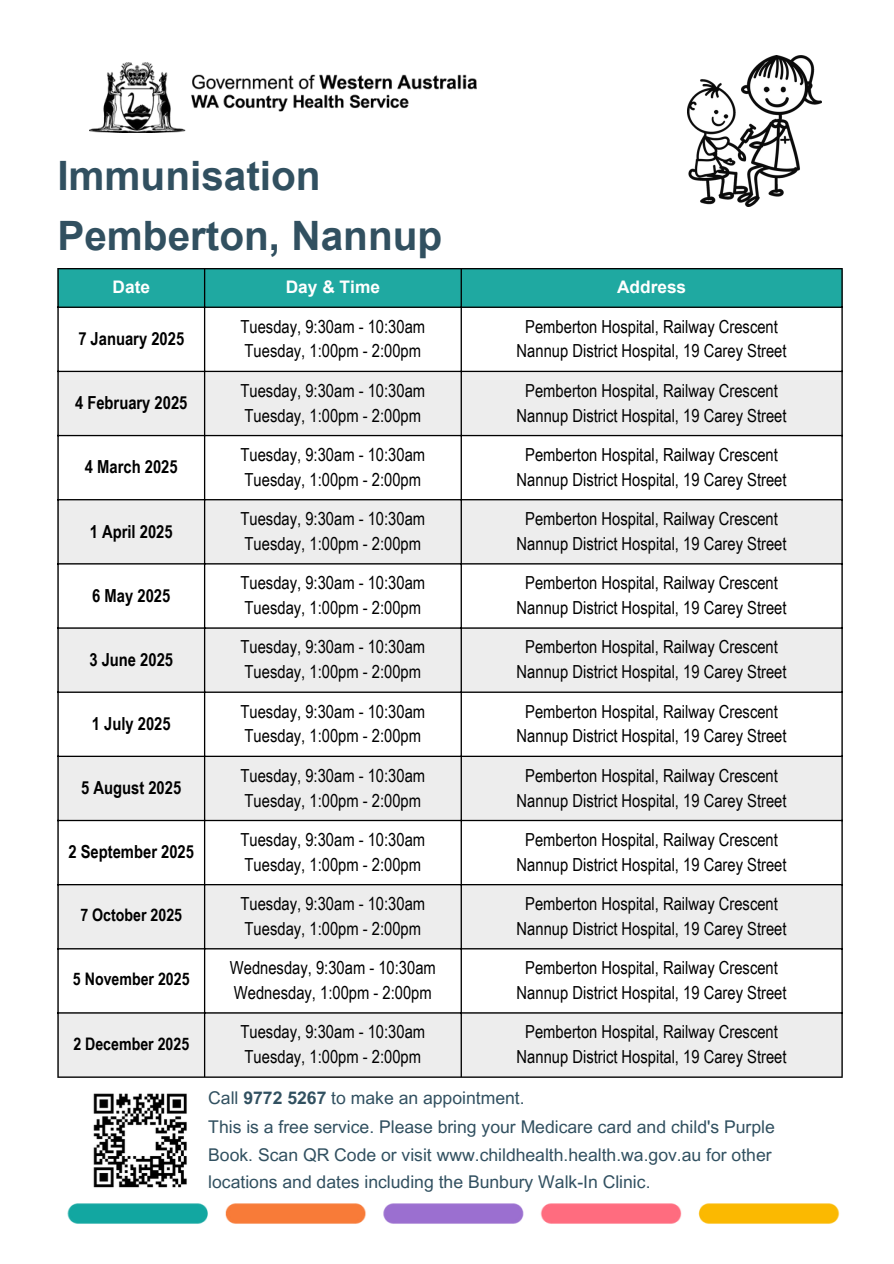
<style>
.page{position:relative;width:894px;height:1264px;background:#fff}
.page>*{position:absolute;margin:0;border:0;box-sizing:border-box;transform-origin:0 0}
.t1{font:700 40.5px/59.7px "Arial";color:#315060}
.t2{font:18px "Arial Narrow";color:#000}
.t3{font:700 18px "Arial Narrow";color:#000}
.t4{font:17.55px/27.3px "Arial MT Pro";color:#315060}
.t5{font:700 17.25px "Arial Narrow";color:#000}
.t6{font:700 17.25px "Arial";color:#fff}
.s1{font-weight:700}
</style>
<div class="page">
<img style="left:67px;top:1203px;width:773px;height:21px">
<img style="left:89px;top:63px;width:387px;height:70px">
<div style="left:59px;top:269px;width:782px;height:37px;background:#1fa9a1"></div>
<svg style="left:59px;top:372px;width:782px;height:704px;fill:#ededed"></svg>
<hr style="left:57px;top:269px;width:2px;height:807px;background:#000">
<hr style="left:204px;top:269px;width:1px;height:807px;background:#000">
<hr style="left:460px;top:269px;width:2px;height:807px;background:#000">
<hr style="left:841px;top:269px;width:1px;height:807px;background:#000">
<hr style="left:57px;top:268px;width:785px;height:1px;background:#000">
<hr style="left:57px;top:306px;width:785px;height:2px;background:#000">
<hr style="left:57px;top:371px;width:785px;height:1px;background:#000">
<hr style="left:57px;top:435px;width:785px;height:1px;background:#000">
<hr style="left:57px;top:499px;width:785px;height:1px;background:#000">
<hr style="left:57px;top:563px;width:785px;height:1px;background:#000">
<hr style="left:57px;top:627px;width:785px;height:1px;background:#000">
<hr style="left:57px;top:691px;width:785px;height:2px;background:#000">
<hr style="left:57px;top:755px;width:785px;height:2px;background:#000">
<hr style="left:57px;top:819px;width:785px;height:2px;background:#000">
<hr style="left:57px;top:884px;width:785px;height:1px;background:#000">
<hr style="left:57px;top:948px;width:785px;height:1px;background:#000">
<hr style="left:57px;top:1012px;width:785px;height:1px;background:#000">
<hr style="left:57px;top:1076px;width:785px;height:1px;background:#000">
<img style="left:93px;top:1093px;width:94px;height:95px">
<img style="left:687px;top:55px;width:134px;height:151px">
<p class="t1" style="left:57px;top:146px;width:386px">Immunisation<br>Pemberton, Nannup</p>
<h1 class="t6" style="left:112px;top:277px;width:39px">Date</h1>
<p class="t6" style="left:286px;top:277px;width:96px">Day &amp; Time</p>
<p class="t6" style="left:617px;top:277px;width:71px">Address</p>
<p class="t3" style="left:78px;top:328px;width:107px">7 January 2025</p>
<p class="t2" style="left:525px;top:316px;width:254px">Pemberton Hospital, Railway Crescent</p>
<p class="t2" style="left:516px;top:340px;width:271px">Nannup District Hospital, 19 Carey Street</p>
<p class="t2" style="left:240px;top:316px;width:186px">Tuesday, 9:30am - 10:30am</p>
<p class="t2" style="left:244px;top:340px;width:178px">Tuesday, 1:00pm - 2:00pm</p>
<p class="t3" style="left:75px;top:392px;width:114px">4 February 2025</p>
<p class="t3" style="left:85px;top:456px;width:94px">4 March 2025</p>
<p class="t3" style="left:90px;top:520px;width:84px">1 April 2025</p>
<p class="t3" style="left:92px;top:585px;width:79px">6 May 2025</p>
<p class="t3" style="left:89px;top:649px;width:85px">3 June 2025</p>
<p class="t3" style="left:92px;top:713px;width:80px">1 July 2025</p>
<p class="t3" style="left:81px;top:777px;width:101px">5 August 2025</p>
<p class="t3" style="left:68px;top:841px;width:127px">2 September 2025</p>
<p class="t5" style="left:80px;top:905px;width:103px">7 October 2025</p>
<p class="t5" style="left:73px;top:969px;width:118px">5 November 2025</p>
<p class="t5" style="left:73px;top:1033px;width:117px">2 December 2025</p>
<p class="t2" style="left:240px;top:380px;width:186px">Tuesday, 9:30am - 10:30am</p>
<p class="t2" style="left:244px;top:405px;width:178px">Tuesday, 1:00pm - 2:00pm</p>
<p class="t2" style="left:240px;top:444px;width:186px">Tuesday, 9:30am - 10:30am</p>
<p class="t2" style="left:244px;top:469px;width:178px">Tuesday, 1:00pm - 2:00pm</p>
<p class="t2" style="left:240px;top:508px;width:186px">Tuesday, 9:30am - 10:30am</p>
<p class="t2" style="left:244px;top:533px;width:178px">Tuesday, 1:00pm - 2:00pm</p>
<p class="t2" style="left:240px;top:572px;width:186px">Tuesday, 9:30am - 10:30am</p>
<p class="t2" style="left:244px;top:597px;width:178px">Tuesday, 1:00pm - 2:00pm</p>
<p class="t2" style="left:240px;top:636px;width:186px">Tuesday, 9:30am - 10:30am</p>
<p class="t2" style="left:244px;top:661px;width:178px">Tuesday, 1:00pm - 2:00pm</p>
<p class="t2" style="left:240px;top:700px;width:186px">Tuesday, 9:30am - 10:30am</p>
<p class="t2" style="left:244px;top:725px;width:178px">Tuesday, 1:00pm - 2:00pm</p>
<p class="t2" style="left:240px;top:765px;width:186px">Tuesday, 9:30am - 10:30am</p>
<p class="t2" style="left:244px;top:789px;width:178px">Tuesday, 1:00pm - 2:00pm</p>
<p class="t2" style="left:240px;top:829px;width:186px">Tuesday, 9:30am - 10:30am</p>
<p class="t2" style="left:244px;top:853px;width:178px">Tuesday, 1:00pm - 2:00pm</p>
<p class="t2" style="left:240px;top:893px;width:186px">Tuesday, 9:30am - 10:30am</p>
<p class="t2" style="left:244px;top:918px;width:178px">Tuesday, 1:00pm - 2:00pm</p>
<p class="t2" style="left:230px;top:957px;width:207px">Wednesday, 9:30am - 10:30am</p>
<p class="t2" style="left:234px;top:982px;width:199px">Wednesday, 1:00pm - 2:00pm</p>
<p class="t2" style="left:525px;top:380px;width:254px">Pemberton Hospital, Railway Crescent</p>
<p class="t2" style="left:516px;top:405px;width:271px">Nannup District Hospital, 19 Carey Street</p>
<p class="t2" style="left:525px;top:444px;width:254px">Pemberton Hospital, Railway Crescent</p>
<p class="t2" style="left:516px;top:469px;width:271px">Nannup District Hospital, 19 Carey Street</p>
<p class="t2" style="left:525px;top:508px;width:254px">Pemberton Hospital, Railway Crescent</p>
<p class="t2" style="left:516px;top:533px;width:271px">Nannup District Hospital, 19 Carey Street</p>
<p class="t2" style="left:525px;top:572px;width:254px">Pemberton Hospital, Railway Crescent</p>
<p class="t2" style="left:516px;top:597px;width:271px">Nannup District Hospital, 19 Carey Street</p>
<p class="t2" style="left:525px;top:636px;width:254px">Pemberton Hospital, Railway Crescent</p>
<p class="t2" style="left:516px;top:661px;width:271px">Nannup District Hospital, 19 Carey Street</p>
<p class="t2" style="left:525px;top:700px;width:254px">Pemberton Hospital, Railway Crescent</p>
<p class="t2" style="left:516px;top:725px;width:271px">Nannup District Hospital, 19 Carey Street</p>
<p class="t2" style="left:525px;top:765px;width:254px">Pemberton Hospital, Railway Crescent</p>
<p class="t2" style="left:516px;top:789px;width:271px">Nannup District Hospital, 19 Carey Street</p>
<p class="t2" style="left:525px;top:829px;width:254px">Pemberton Hospital, Railway Crescent</p>
<p class="t2" style="left:516px;top:853px;width:271px">Nannup District Hospital, 19 Carey Street</p>
<p class="t2" style="left:525px;top:893px;width:254px">Pemberton Hospital, Railway Crescent</p>
<p class="t2" style="left:516px;top:918px;width:271px">Nannup District Hospital, 19 Carey Street</p>
<p class="t2" style="left:525px;top:957px;width:254px">Pemberton Hospital, Railway Crescent</p>
<p class="t2" style="left:516px;top:982px;width:271px">Nannup District Hospital, 19 Carey Street</p>
<p class="t2" style="left:525px;top:1021px;width:254px">Pemberton Hospital, Railway Crescent</p>
<p class="t2" style="left:516px;top:1046px;width:271px">Nannup District Hospital, 19 Carey Street</p>
<p class="t4" style="left:208px;top:1086px;width:318px">Call <span class="s1">9772 5267</span> to make an appointment.</p>
<p class="t2" style="left:240px;top:1021px;width:186px">Tuesday, 9:30am - 10:30am</p>
<p class="t2" style="left:244px;top:1046px;width:178px">Tuesday, 1:00pm - 2:00pm</p>
<p class="t4" style="left:208px;top:1115px;width:568px">This is a free service. Please bring your Medicare card and child's Purple<br>Book. Scan QR Code or visit www.childhealth.health.wa.gov.au for other locations and dates including the Bunbury Walk-In Clinic.</p>
</div>
